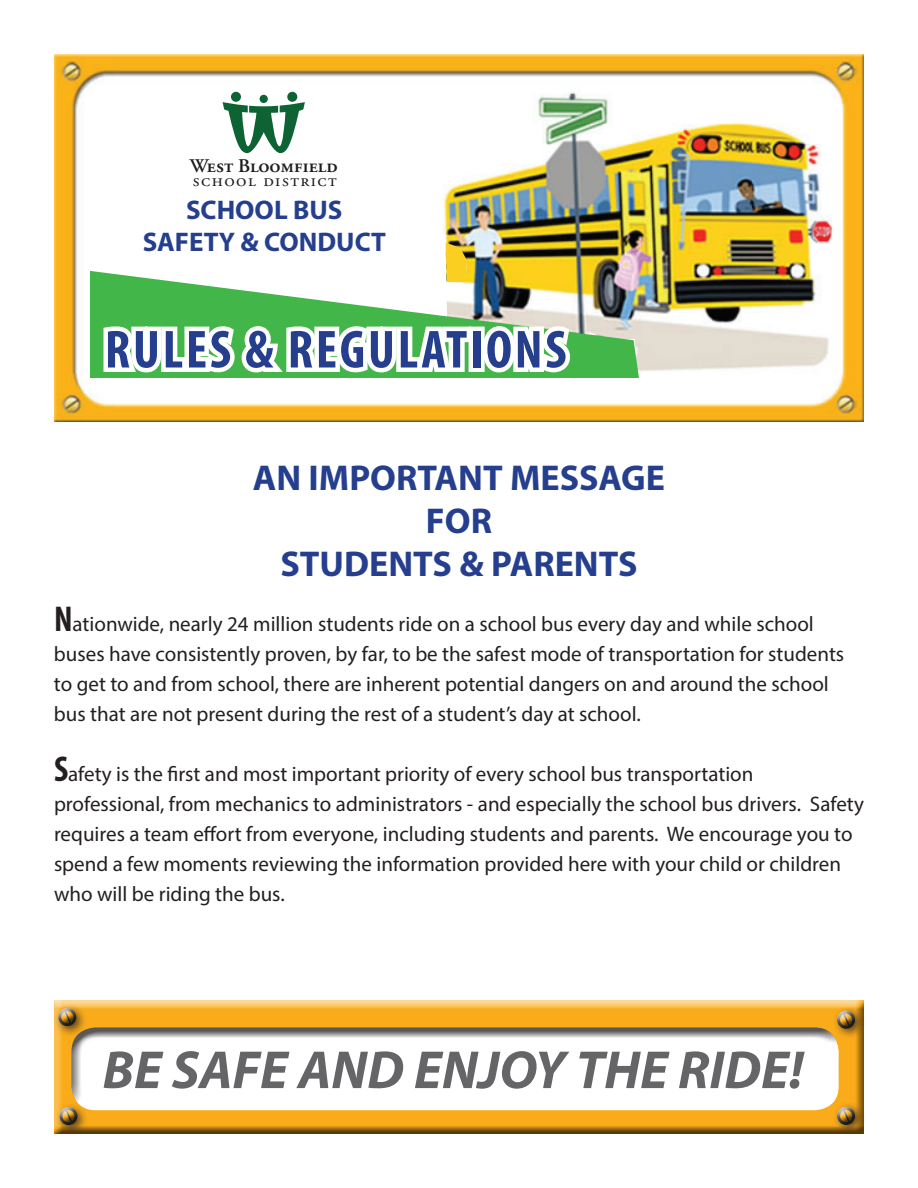
<style>
.page{position:relative;width:918px;height:1188px;background:#fff}
.page>*{position:absolute;margin:0;border:0;box-sizing:border-box;transform-origin:0 0}
.t1{font:italic 700 54px "Myriad Pro";color:#656568}
.t2{font:700 condensed 54px "Myriad Pro";letter-spacing:.05em;color:#253f8e}
.t3{font:700 36px/43.2px "Myriad Pro";color:#253f8e;text-align:center}
.t4{font:700 27px/32.4px "Myriad Pro";color:#253f8e;text-align:center}
.t5{font:21px/30px "Myriad Pro";color:#231f20}
.t6{font:600 19.35px "Adobe Garamond Pro";color:#201d1e}
.t7{font:17.7px "Adobe Garamond Pro";letter-spacing:.08em;color:#201d1e;scale:1.04 1}
.s1{font-weight:700;font-stretch:condensed;font-size:36px}
</style>
<div class="page">
<div style="left:50px;top:997px;width:816px;height:137px;background:#fff;opacity:.75"></div>
<div style="left:50px;top:1001px;width:816px;height:135px;background:#231f20;opacity:.75"></div>
<div style="left:69px;top:1042px;width:770px;height:69px;background:#fff"></div>
<div style="left:69px;top:1022px;width:770px;height:83px;background:#231f20;opacity:.75"></div>
<img style="left:54px;top:54px;width:810px;height:368px">
<div style="left:130px;top:90px;width:288px;height:123px;background:#fff"></div>
<div style="left:231px;top:92px;width:10px;height:10px;background:#0d6333;border-radius:50%"></div>
<div style="left:287px;top:92px;width:10px;height:10px;background:#0d6333;border-radius:50%"></div>
<div style="left:260px;top:95px;width:8px;height:8px;background:#0d6333;border-radius:50%"></div>
<svg style="left:223px;top:102px;width:82px;height:52px"></svg>
<svg style="left:94px;top:234px;width:354px;height:157px"></svg>
<div style="left:435px;top:339px;width:199px;height:57px;background:#fff"></div>
<svg style="left:90px;top:271px;width:549px;height:107px"></svg>
<svg style="left:99px;top:319px;width:476px;height:61px"></svg>
<svg style="left:446px;top:243px;width:21px;height:39px"></svg>
<div style="left:54px;top:1003px;width:33px;height:34px;background:#231f20;opacity:.75"></div>
<div style="left:56px;top:1006px;width:20px;height:16px;background:#fff;opacity:.75"></div>
<div style="left:56px;top:1009px;width:20px;height:19px;background:#231f20;opacity:.75"></div>
<div style="left:55px;top:1102px;width:33px;height:34px;background:#231f20;opacity:.75"></div>
<div style="left:57px;top:1105px;width:21px;height:16px;background:#fff;opacity:.75"></div>
<div style="left:57px;top:1108px;width:21px;height:18px;background:#231f20;opacity:.75"></div>
<div style="left:832px;top:1006px;width:34px;height:33px;background:#231f20;opacity:.75"></div>
<div style="left:834px;top:1009px;width:21px;height:15px;background:#fff;opacity:.75"></div>
<div style="left:834px;top:1012px;width:21px;height:18px;background:#231f20;opacity:.75"></div>
<div style="left:832px;top:1102px;width:34px;height:34px;background:#231f20;opacity:.75"></div>
<div style="left:834px;top:1105px;width:21px;height:15px;background:#fff;opacity:.75"></div>
<div style="left:834px;top:1108px;width:21px;height:18px;background:#231f20;opacity:.75"></div>
<p class="t6" style="left:190px;top:154px;width:149px">West Bloomfield</p>
<p class="t7" style="left:193px;top:169px;width:140px">school district</p>
<p class="t4" style="left:143px;top:193px;width:245px">SCHOOL BUS<br>SAFETY &amp; CONDUCT</p>
<h1 class="t2" style="left:105px;top:316px;width:463px">RULES &amp; REGULATIONS</h1>
<h2 class="t3" style="left:253px;top:455px;width:414px">AN IMPORTANT MESSAGE<br>FOR<br>STUDENTS &amp; PARENTS</h2>
<p class="t5" style="left:54px;top:609px;width:792px"><span class="s1">N</span>ationwide, nearly 24 million students ride on a school bus every day and while school buses have consistently proven, by far, to be the safest mode of transportation for students to get to and from school, there are inherent potential dangers on and around the school bus that are not present during the rest of a student’s day at school.</p>
<p class="t5" style="left:54px;top:759px;width:811px"><span class="s1">S</span>afety is the first and most important priority of every school bus transportation professional, from mechanics to administrators - and especially the school bus drivers. Safety requires a team effort from everyone, including students and parents. We encourage you to spend a few moments reviewing the information provided here with your child or children who will be riding the bus.</p>
<h1 class="t1" style="left:103px;top:1035px;width:702px">BE SAFE AND ENJOY THE RIDE!</h1>
</div>
